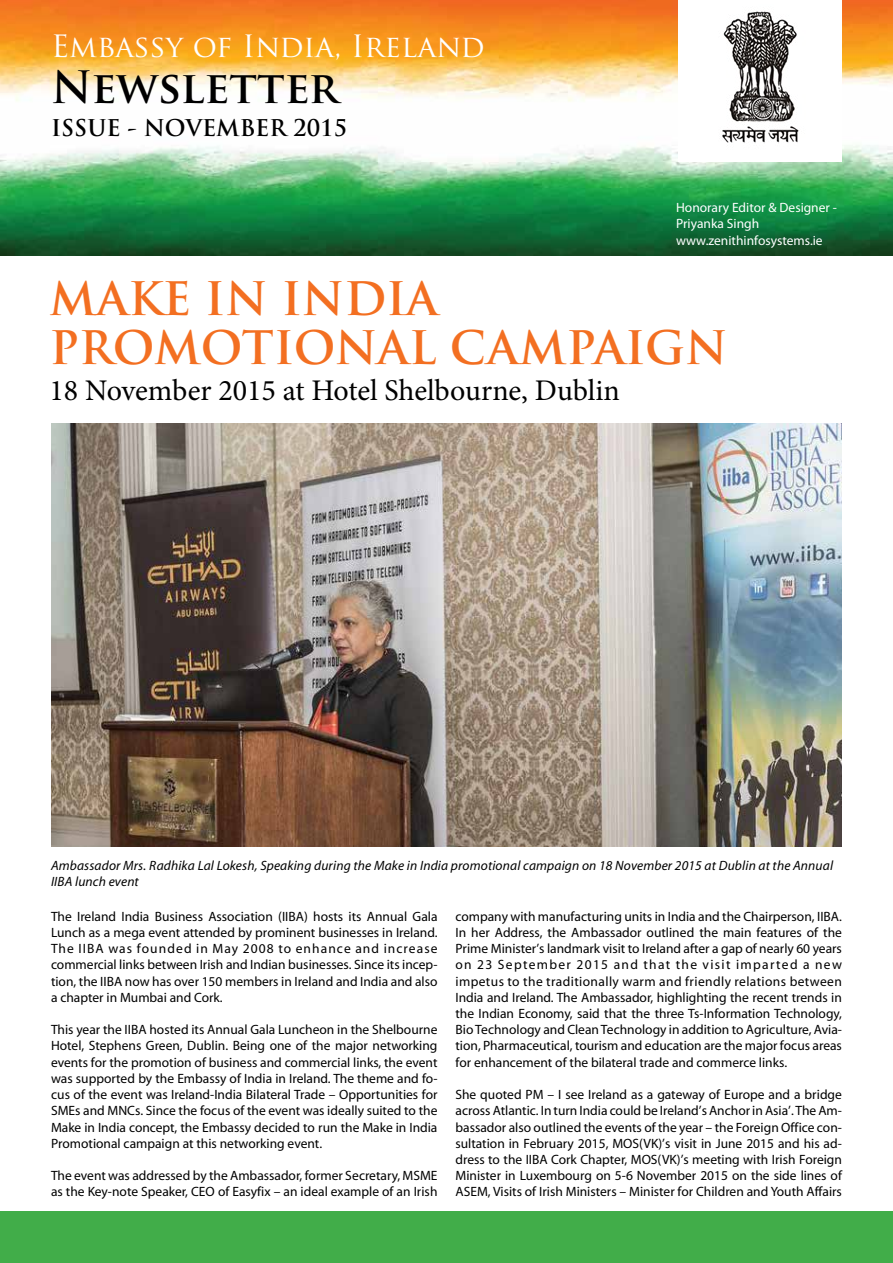
<style>
.page{position:relative;width:893px;height:1263px;background:#fff}
.page>*{position:absolute;margin:0;border:0;box-sizing:border-box;transform-origin:0 0}
.t1{font:700 45px/49.5px "Trajan Pro";color:#f36f21}
.t2{font:700 43.5px "Trajan Pro";color:#000}
.t3{font:30px "Minion Pro";letter-spacing:-.005em;color:#000}
.t4{font:30px "Trajan Pro";color:#fff}
.t5{font:700 22.5px "Trajan Pro";color:#000}
.t6{font:13.5px/16.2px "Myriad";color:#000;text-align:justify}
.t7{font:italic 13.5px/16.2px "Myriad";letter-spacing:.01em;color:#000}
.t8{font:13.5px/16.2px "Myriad Pro";color:#fff}
</style>
<div class="page">
<img style="left:0;top:0;width:893px;height:255px">
<img style="left:679px;top:0;width:163px;height:161px">
<div style="left:0;top:1212px;width:893px;height:51px;background:#41ad49"></div>
<img style="left:51px;top:423px;width:791px;height:424px">
<h3 class="t4" style="left:51px;top:27px;width:435px">Embassy of India, Ireland</h3>
<h2 class="t2" style="left:51px;top:60px;width:289px">Newsletter</h2>
<h3 class="t5" style="left:51px;top:114px;width:298px">ISSUE - NOVEMBER 2015</h3>
<p class="t8" style="left:676px;top:200px;width:162px">Honorary Editor &amp; Designer -<br>Priyanka Singh www.zenithinfosystems.ie</p>
<h1 class="t1" style="left:50px;top:274px;width:680px">MAKE IN INDIA<br>PROMOTIONAL CAMPAIGN</h1>
<h3 class="t3" style="left:50px;top:370px;width:572px">18 November 2015 at Hotel Shelbourne, Dublin</h3>
<p class="t7" style="left:51px;top:858px;width:784px">Ambassador Mrs. Radhika Lal Lokesh, Speaking during the Make in India promotional campaign on 18 November 2015 at Dublin at the Annual<br>IIBA lunch event</p>
<p class="t6" style="left:51px;top:909px;width:388px">The Ireland India Business Association (IIBA) hosts its Annual Gala Lunch as a mega event attended by prominent businesses in Ireland.<br>The IIBA was founded in May 2008 to enhance and increase commercial links between Irish and Indian businesses. Since its incep&shy;tion, the IIBA now has over 150 members in Ireland and India and also a chapter in Mumbai and Cork.</p>
<p class="t6" style="left:51px;top:1022px;width:388px">This year the IIBA hosted its Annual Gala Luncheon in the Shelbourne Hotel, Stephens Green, Dublin. Being one of the major networking events for the promotion of business and commercial links, the event was supported by the Embassy of India in Ireland. The theme and fo&shy;cus of the event was Ireland-India Bilateral Trade – Opportunities for SMEs and MNCs. Since the focus of the event was ideally suited to the Make in India concept, the Embassy decided to run the Make in India Promotional campaign at this networking event.</p>
<p class="t6" style="left:51px;top:1168px;width:388px">The event was addressed by the Ambassador, former Secretary, MSME as the Key-note Speaker, CEO of Easyfix – an ideal example of an Irish</p>
<p class="t6" style="left:455px;top:909px;width:388px">company with manufacturing units in India and the Chairperson, IIBA.<br>In her Address, the Ambassador outlined the main features of the Prime Minister’s landmark visit to Ireland after a gap of nearly 60 years on 23 September 2015 and that the visit imparted a new impetus to the traditionally warm and friendly relations between India and Ireland. The Ambassador, highlighting the recent trends in the Indian Economy, said that the three Ts-Information Technology, Bio Technology and Clean Technology in addition to Agriculture, Avia&shy;tion, Pharmaceutical, tourism and education are the major focus areas for enhancement of the bilateral trade and commerce links.</p>
<p class="t6" style="left:455px;top:1087px;width:388px">She quoted PM – I see Ireland as a gateway of Europe and a bridge across Atlantic. In turn India could be Ireland’s Anchor in Asia’. The Am&shy;bassador also outlined the events of the year – the Foreign Office con&shy;sultation in February 2015, MOS(VK)’s visit in June 2015 and his ad&shy;dress to the IIBA Cork Chapter, MOS(VK)’s meeting with Irish Foreign Minister in Luxembourg on 5-6 November 2015 on the side lines of ASEM, Visits of Irish Ministers – Minister for Children and Youth Affairs</p>
</div>
